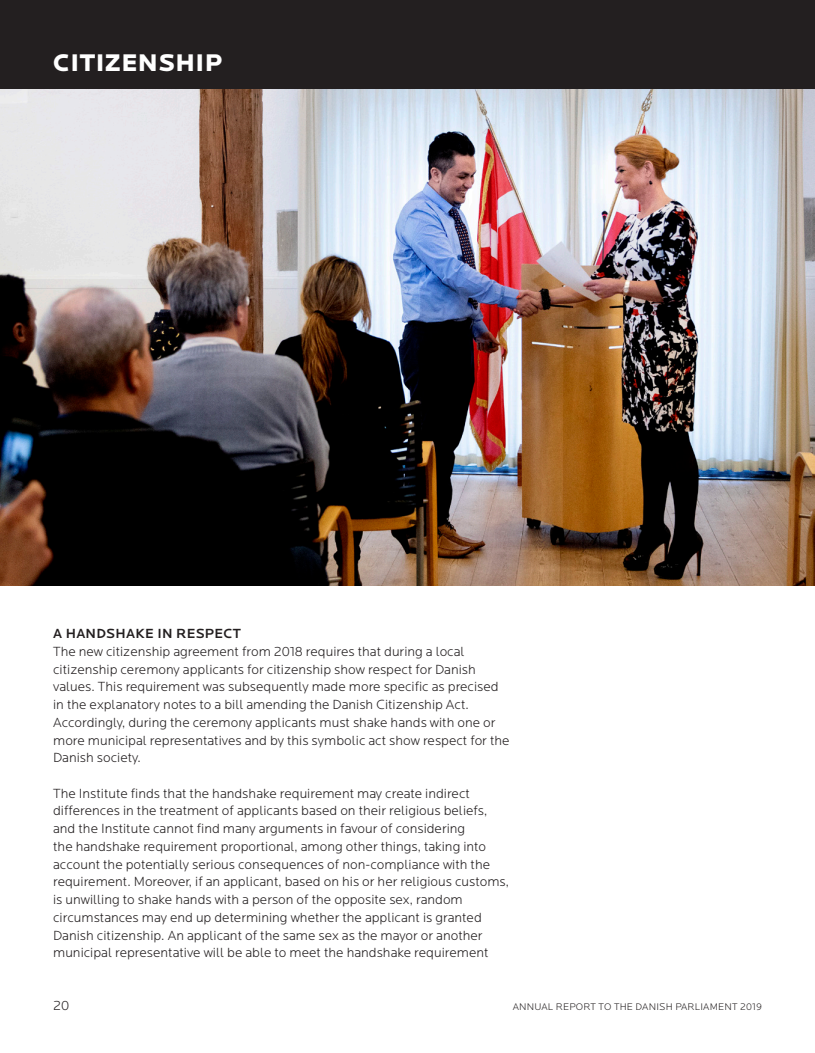
<style>
.page{position:relative;width:815px;height:1053px;background:#fff}
.page>*{position:absolute;margin:0;border:0;box-sizing:border-box;transform-origin:0 0}
.t1{font:900 25px "Locator";letter-spacing:.02em;color:#fff}
.Brød_luft_under{font:300 13.75px/17.8px "Locator";color:#231f20}
.MR_2{font:500 13.75px "Locator";letter-spacing:.02em;color:#231f20}
.t2{font:300 10px "Locator";letter-spacing:.02em;color:#231f20}
</style>
<div class="page">
<img style="left:0;top:89px;width:815px;height:496px">
<div style="left:0;top:0;width:815px;height:89px;background:#231f20"></div>
<p class="t1" style="left:53px;top:48px;width:171px">CITIZENSHIP</p>
<h2 class="MR_2" style="left:53px;top:626px;width:189px">A HANDSHAKE IN RESPECT</h2>
<p class="Brød_luft_under" style="left:53px;top:643px;width:458px">The new citizenship agreement from 2018 requires that during a local citizenship ceremony applicants for citizenship show respect for Danish values. This requirement was subsequently made more specific as precised in the explanatory notes to a bill amending the Danish Citizenship Act.<br>Accordingly, during the ceremony applicants must shake hands with one or more municipal representatives and by this symbolic act show respect for the Danish society.</p>
<p class="Brød_luft_under" style="left:53px;top:784px;width:457px">The Institute finds that the handshake requirement may create indirect differences in the treatment of applicants based on their religious beliefs, and the Institute cannot find many arguments in favour of considering<br>the handshake requirement proportional, among other things, taking into account the potentially serious consequences of non-compliance with the requirement. Moreover, if an applicant, based on his or her religious customs, is unwilling to shake hands with a person of the opposite sex, random circumstances may end up determining whether the applicant is granted Danish citizenship. An applicant of the same sex as the mayor or another municipal representative will be able to meet the handshake requirement</p>
<p class="Brød_luft_under" style="left:53px;top:997px;width:18px">20</p>
<p class="t2" style="left:513px;top:1001px;width:251px">ANNUAL REPORT TO THE DANISH PARLIAMENT 2019</p>
</div>
